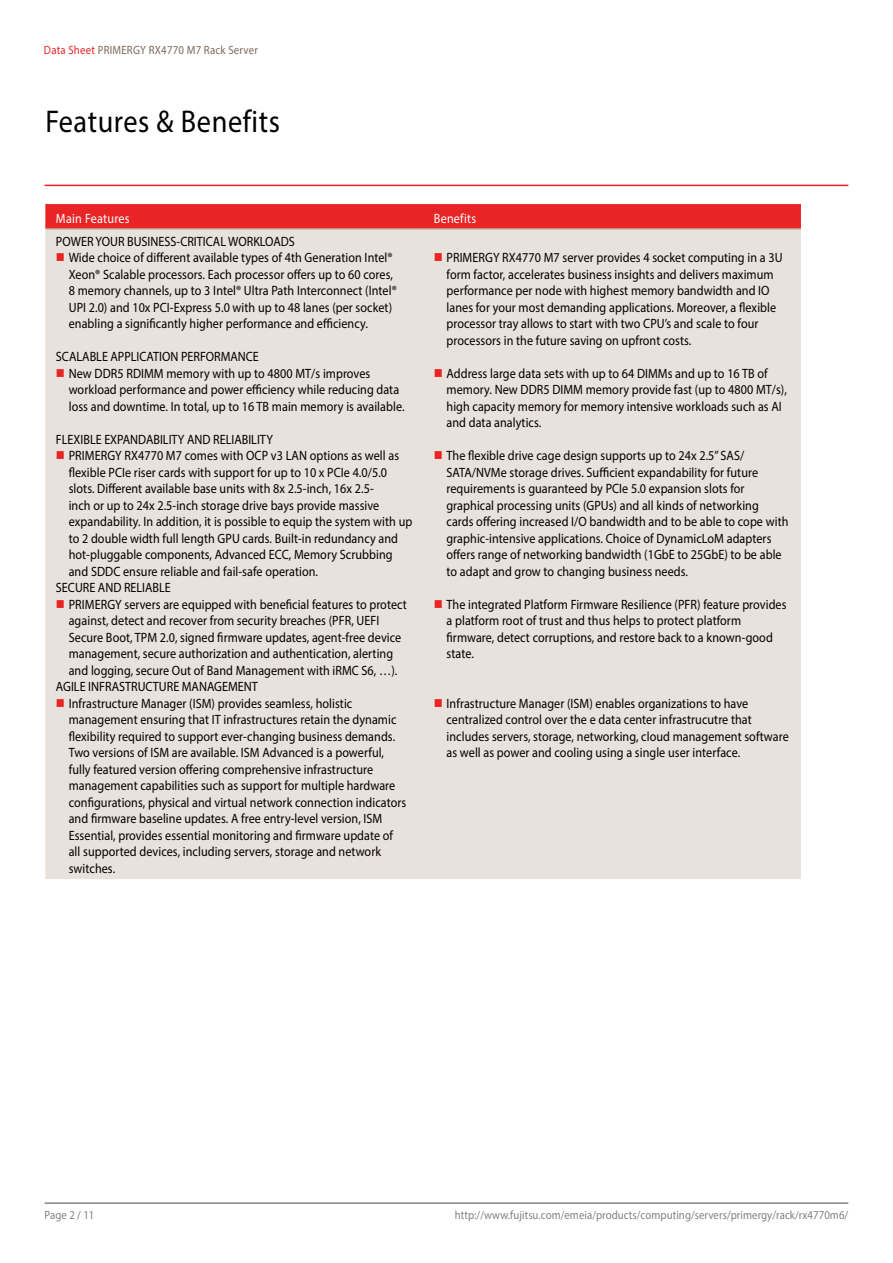
<style>
.page{position:relative;width:893px;height:1263px;background:#fff}
.page>*{position:absolute;margin:0;border:0;box-sizing:border-box;transform-origin:0 0}
.t1{font:31.5px "Myriad Pro";letter-spacing:.02em;color:#000;scale:.9 1}
.t2{font:13.5px/16.5px "Myriad Pro";letter-spacing:.005em;color:#000;scale:.9 1}
.t3{font:13.5px "Myriad Pro";letter-spacing:.02em;color:#fff;scale:.9 1}
.t4{font:12px "Myriad Pro";letter-spacing:.005em;color:#818280;scale:.9 1}
.t5{font:12px "Myriad Pro";letter-spacing:.02em;color:#79695e;scale:.9 1}
.s1{color:#e92425}
</style>
<div class="page">
<hr style="left:45px;top:1202px;width:803px;height:2px;background:#818280">
<div style="left:45px;top:204px;width:756px;height:24px;background:#e92425"></div>
<div style="left:45px;top:230px;width:756px;height:649px;background:#e9e1db"></div>
<hr style="left:45px;top:228px;width:378px;height:2px;background:#c9bbb0">
<hr style="left:423px;top:228px;width:378px;height:2px;background:#c9bbb0">
<hr style="left:45px;top:185px;width:803px;height:1px;background:#ed1d24">
<svg style="left:57px;top:253px;width:7px;height:8px"></svg>
<svg style="left:435px;top:253px;width:7px;height:8px"></svg>
<svg style="left:57px;top:369px;width:7px;height:8px"></svg>
<svg style="left:435px;top:369px;width:7px;height:8px"></svg>
<svg style="left:57px;top:451px;width:7px;height:8px"></svg>
<svg style="left:435px;top:451px;width:7px;height:8px"></svg>
<svg style="left:57px;top:600px;width:7px;height:7px"></svg>
<svg style="left:435px;top:600px;width:7px;height:7px"></svg>
<svg style="left:57px;top:699px;width:7px;height:7px"></svg>
<svg style="left:435px;top:699px;width:7px;height:7px"></svg>
<p class="t5" style="left:44px;top:43px;width:239px"><span class="s1">Data Sheet</span> PRIMERGY RX4770 M7 Rack Server</p>
<h1 class="t1" style="left:45px;top:102px;width:262px">Features &amp; Benefits</h1>
<p class="t3" style="left:56px;top:210px;width:83px">Main Features</p>
<p class="t3" style="left:434px;top:210px;width:49px">Benefits</p>
<p class="t2" style="left:69px;top:233px;width:366px;text-indent:-13px">POWER YOUR BUSINESS-CRITICAL WORKLOADS<br>Wide choice of different available types of 4th Generation Intel® Xeon® Scalable processors. Each processor offers up to 60 cores, 8 memory channels, up to 3 Intel® Ultra Path Interconnect (Intel® UPI 2.0) and 10x PCI-Express 5.0 with up to 48 lanes (per socket) enabling a significantly higher performance and efficiency.</p>
<p class="t2" style="left:447px;top:249px;width:375px">PRIMERGY RX4770 M7 server provides 4 socket computing in a 3U form factor, accelerates business insights and delivers maximum performance per node with highest memory bandwidth and IO lanes for your most demanding applications. Moreover, a flexible processor tray allows to start with two CPU’s and scale to four processors in the future saving on upfront costs.</p>
<p class="t2" style="left:69px;top:348px;width:375px;text-indent:-13px">SCALABLE APPLICATION PERFORMANCE<br>New DDR5 RDIMM memory with up to 4800 MT/s improves workload performance and power efficiency while reducing data loss and downtime. In total, up to 16 TB main memory is available.</p>
<p class="t2" style="left:69px;top:431px;width:383px;text-indent:-13px">FLEXIBLE EXPANDABILITY AND RELIABILITY<br>PRIMERGY RX4770 M7 comes with OCP v3 LAN options as well as flexible PCIe riser cards with support for up to 10 x PCIe 4.0/5.0 slots. Different available base units with 8x 2.5-inch, 16x 2.5-<br>inch or up to 24x 2.5-inch storage drive bays provide massive expandability. In addition, it is possible to equip the system with up to 2 double width full length GPU cards. Built-in redundancy and hot-pluggable components, Advanced ECC, Memory Scrubbing and SDDC ensure reliable and fail-safe operation.</p>
<p class="t2" style="left:69px;top:579px;width:377px;text-indent:-13px">SECURE AND RELIABLE<br>PRIMERGY servers are equipped with beneficial features to protect against, detect and recover from security breaches (PFR, UEFI Secure Boot, TPM 2.0, signed firmware updates, agent-free device management, secure authorization and authentication, alerting and logging, secure Out of Band Management with iRMC S6, …).</p>
<p class="t2" style="left:69px;top:678px;width:377px;text-indent:-13px">AGILE INFRASTRUCTURE MANAGEMENT<br>Infrastructure Manager (ISM) provides seamless, holistic management ensuring that IT infrastructures retain the dynamic flexibility required to support ever-changing business demands.<br>Two versions of ISM are available. ISM Advanced is a powerful, fully featured version offering comprehensive infrastructure management capabilities such as support for multiple hardware configurations, physical and virtual network connection indicators and firmware baseline updates. A free entry-level version, ISM Essential, provides essential monitoring and firmware update of all supported devices, including servers, storage and network switches.</p>
<p class="t2" style="left:447px;top:365px;width:380px">Address large data sets with up to 64 DIMMs and up to 16 TB of memory. New DDR5 DIMM memory provide fast (up to 4800 MT/s), high capacity memory for memory intensive workloads such as AI and data analytics.</p>
<p class="t2" style="left:447px;top:447px;width:381px">The flexible drive cage design supports up to 24x 2.5” SAS/ SATA/NVMe storage drives. Sufficient expandability for future requirements is guaranteed by PCIe 5.0 expansion slots for graphical processing units (GPUs) and all kinds of networking cards offering increased I/O bandwidth and to be able to cope with graphic-intensive applications. Choice of DynamicLoM adapters offers range of networking bandwidth (1GbE to 25GbE) to be able to adapt and grow to changing business needs.</p>
<p class="t2" style="left:447px;top:595px;width:379px">The integrated Platform Firmware Resilience (PFR) feature provides a platform root of trust and thus helps to protect platform firmware, detect corruptions, and restore back to a known-good state.</p>
<p class="t2" style="left:447px;top:694px;width:382px">Infrastructure Manager (ISM) enables organizations to have centralized control over the e data center infrastrucutre that includes servers, storage, networking, cloud management software as well as power and cooling using a single user interface.</p>
<p class="t4" style="left:45px;top:1207px;width:57px">Page 2 / 11</p>
<p class="t4" style="left:455px;top:1207px;width:439px">http://www.fujitsu.com/emeia/products/computing/servers/primergy/rack/rx4770m6/</p>
</div>
